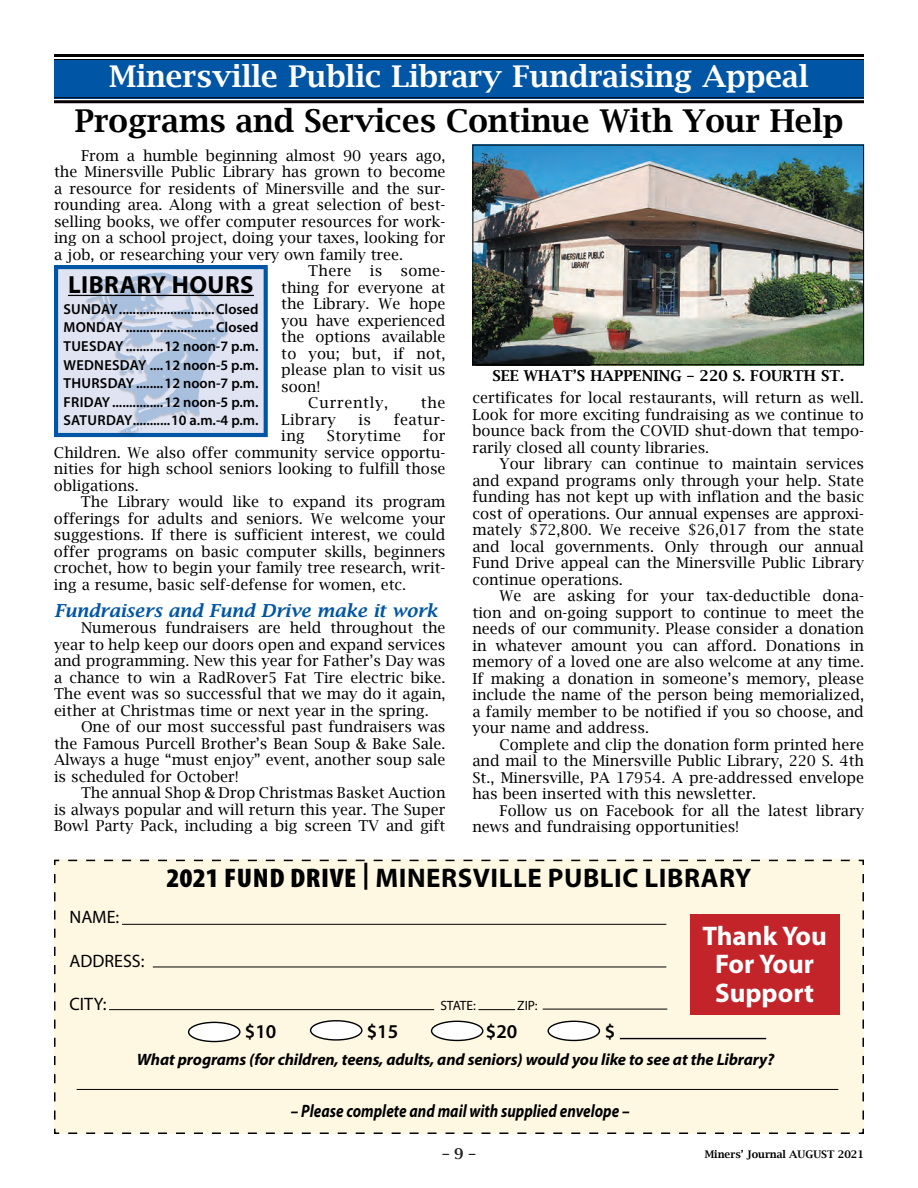
<style>
.page{position:relative;width:918px;height:1188px;background:#fff}
.page>*{position:absolute;margin:0;border:0;box-sizing:border-box;transform-origin:0 0}
.t1{font:600 31.5px "Lucida Bright";color:#000001}
.t2{font:600 30px "Lucida Bright";color:#fff}
.t3{font:700 27px "Myriad Pro";letter-spacing:.02em;color:#000001}
.t4{font:700 27px/28.5px "Myriad Pro";color:#fff;text-align:center}
.t5{font:700 24.9px "Myriad Pro";letter-spacing:.02em;color:#000001}
.t6{font:600 19.65px "Myriad Pro";color:#000001}
.t7{font:italic 700 18px "Myriad Pro";color:#000001;scale:.84 1}
.t8{font:italic 600 18px "Lucida Bright";color:#0155a5}
.t9{font:18px "Myriad Pro";color:#000001}
.t10{font:italic 700 16.5px "Myriad Pro";letter-spacing:-.01em;color:#000001}
.t11{font:15px/16.5px "Lucida Bright";color:#000001;text-align:justify}
.t12{font:600 15px "Lucida Bright";color:#000001}
.t13{font:15px "Lucida Bright";letter-spacing:.03em;color:#000001}
.t14{font:15px "Lucida Bright";letter-spacing:.025em;color:#000001}
.t15{font:15px "Lucida Bright";letter-spacing:.05em;color:#000001}
.t16{font:600 15px "Lucida Bright";color:#231f20}
.t17{font:600 14.55px "Myriad Pro";letter-spacing:.02em;color:#000001}
.t18{font:13.5px "Myriad Pro";color:#000001}
.t19{font:600 10.5px "Lucida Bright";color:#000001}
.s1{font-weight:900;font-stretch:condensed}
</style>
<div class="page">
<div style="left:54px;top:859px;width:810px;height:275px;background:#fef8e3"></div>
<div style="left:54px;top:59px;width:810px;height:39px;background:#0155a5"></div>
<hr style="left:54px;top:54px;width:810px;height:3px;background:#000001">
<hr style="left:54px;top:59px;width:810px;height:1px;background:#000001">
<hr style="left:54px;top:97px;width:810px;height:1px;background:#000001">
<hr style="left:54px;top:100px;width:810px;height:3px;background:#000001">
<div style="left:54px;top:265px;width:214px;height:172px;background:#e0e4f2;border:4px solid #0155a5"></div>
<div style="left:85px;top:276px;width:144px;height:160px;background:#231f20;opacity:.75"></div>
<img style="left:86px;top:272px;width:150px;height:161px">
<hr style="left:68px;top:295px;width:186px;height:1px;background:#000001">
<img style="left:474px;top:147px;width:388px;height:216px">
<div style="left:472px;top:145px;width:392px;height:220px;border:1px solid #000001"></div>
<hr style="left:543px;top:1009px;width:124px;height:1px;background:#000001">
<hr style="left:153px;top:967px;width:513px;height:1px;background:#000001">
<hr style="left:122px;top:924px;width:544px;height:1px;background:#000001">
<hr style="left:478px;top:1009px;width:37px;height:1px;background:#000001">
<hr style="left:109px;top:1009px;width:325px;height:1px;background:#000001">
<hr style="left:620px;top:1038px;width:146px;height:1px;background:#000001">
<div style="left:189px;top:1022px;width:51px;height:20px;background:#fff;border-radius:50%"></div>
<div style="left:188px;top:1022px;width:53px;height:20px;border:1px solid #000001;border-radius:50%"></div>
<div style="left:311px;top:1021px;width:51px;height:19px;background:#fff;border-radius:50%"></div>
<div style="left:310px;top:1020px;width:53px;height:21px;border:1px solid #000001;border-radius:50%"></div>
<div style="left:432px;top:1021px;width:51px;height:19px;background:#fff;border-radius:50%"></div>
<div style="left:431px;top:1021px;width:52px;height:20px;border:1px solid #000001;border-radius:50%"></div>
<div style="left:548px;top:1021px;width:51px;height:19px;background:#fff;border-radius:50%"></div>
<div style="left:547px;top:1021px;width:53px;height:20px;border:1px solid #000001;border-radius:50%"></div>
<hr style="left:77px;top:1089px;width:761px;height:1px;background:#000001">
<div style="left:690px;top:914px;width:149px;height:101px;background:#c2242a"></div>
<h2 class="t2" style="left:109px;top:59px;width:701px">Minersville Public Library Fundraising Appeal</h2>
<h1 class="t1" style="left:75px;top:103px;width:770px">Programs and Services Continue With Your Help</h1>
<p class="t11" style="left:81px;top:147px;width:366px">From a humble beginning almost 90 years ago,</p>
<p class="t11" style="left:54px;top:163px;width:393px">the Minersville Public Library has grown to become</p>
<p class="t11" style="left:54px;top:180px;width:393px">a resource for residents of Minersville and the sur-</p>
<p class="t11" style="left:54px;top:196px;width:393px">rounding area. Along with a great selection of best-</p>
<p class="t11" style="left:54px;top:213px;width:393px">selling books, we offer computer resources for work-</p>
<p class="t11" style="left:54px;top:229px;width:393px">ing on a school project, doing your taxes, looking for</p>
<p class="t11" style="left:54px;top:246px;width:351px">a job, or researching your very own family tree.</p>
<p class="t14" style="left:308px;top:262px;width:139px">There is some-</p>
<p class="t11" style="left:281px;top:279px;width:166px">thing for everyone at</p>
<p class="t11" style="left:281px;top:295px;width:166px">the Library. We hope</p>
<p class="t11" style="left:281px;top:312px;width:166px">you have experienced</p>
<p class="t11" style="left:281px;top:328px;width:166px">the options available</p>
<p class="t11" style="left:281px;top:345px;width:166px">to you; but, if not,</p>
<p class="t11" style="left:281px;top:361px;width:166px">please plan to visit us</p>
<p class="t11" style="left:281px;top:378px;width:41px">soon!</p>
<p class="t15" style="left:308px;top:394px;width:82px">Currently,</p>
<p class="t11" style="left:421px;top:394px;width:26px">the</p>
<p class="t13" style="left:281px;top:411px;width:56px">Library</p>
<p class="t11" style="left:358px;top:411px;width:14px">is</p>
<p class="t11" style="left:394px;top:411px;width:53px">featur-</p>
<p class="t11" style="left:281px;top:427px;width:25px">ing</p>
<p class="t13" style="left:327px;top:427px;width:76px">Storytime</p>
<h3 class="t5" style="left:68px;top:268px;width:185px">LI BRARY HOURS</h3>
<p class="t17" style="left:63px;top:301px;width:56px">Sunday</p>
<p class="t17" style="left:216px;top:301px;width:44px">Closed</p>
<p class="t17" style="left:63px;top:319px;width:61px">Monday</p>
<p class="t17" style="left:216px;top:319px;width:44px">Closed</p>
<p class="t17" style="left:63px;top:338px;width:61px">Tuesday</p>
<p class="t17" style="left:165px;top:338px;width:95px">12 noon-7 p.m.</p>
<p class="t17" style="left:63px;top:357px;width:84px">Wednesday</p>
<p class="t17" style="left:165px;top:357px;width:95px">12 noon-5 p.m.</p>
<p class="t17" style="left:63px;top:375px;width:72px">Thursday</p>
<p class="t17" style="left:165px;top:375px;width:95px">12 noon-7 p.m.</p>
<p class="t17" style="left:63px;top:394px;width:48px">Friday</p>
<p class="t17" style="left:165px;top:394px;width:95px">12 noon-5 p.m.</p>
<p class="t17" style="left:64px;top:412px;width:71px">Saturday</p>
<p class="t17" style="left:171px;top:412px;width:89px">10 a.m.-4 p.m.</p>
<p class="t11" style="left:54px;top:427px;width:393px;text-indent:369px">for Children. We also offer community service opportu&shy;nities for high school seniors looking to fulfill those obligations.</p>
<p class="t11" style="left:54px;top:493px;width:393px;text-indent:27px">The Library would like to expand its program offerings for adults and seniors. We welcome your suggestions. If there is sufficient interest, we could offer programs on basic computer skills, beginners crochet, how to begin your family tree research, writ&shy;ing a resume, basic self-defense for women, etc.</p>
<p class="t8" style="left:54px;top:600px;width:385px">Fundraisers and Fund Drive make it work</p>
<p class="t11" style="left:54px;top:619px;width:393px;text-indent:27px">Numerous fundraisers are held throughout the year to help keep our doors open and expand services and programming. New this year for Father’s Day was a chance to win a RadRover5 Fat Tire electric bike.<br>The event was so successful that we may do it again, either at Christmas time or next year in the spring.</p>
<p class="t11" style="left:54px;top:718px;width:393px;text-indent:27px">One of our most successful past fundraisers was the Famous Purcell Brother’s Bean Soup &amp; Bake Sale.<br>Always a huge “must enjoy” event, another soup sale is scheduled for October!</p>
<p class="t11" style="left:54px;top:784px;width:393px;text-indent:27px">The annual Shop &amp; Drop Christmas Basket Auction is always popular and will return this year. The Super Bowl Party Pack, including a big screen TV and gift</p>
<p class="t12" style="left:492px;top:367px;width:110px">See What’s Happ</p>
<p class="t12" style="left:633px;top:367px;width:20px">enin</p>
<p class="t12" style="left:671px;top:367px;width:175px">g – 220 S. Fourth St.</p>
<p class="t11" style="left:472px;top:389px;width:393px">certificates for local restaurants, will return as well.<br>Look for more exciting fundraising as we continue to bounce back from the COVID shut-down that tempo&shy;rarily closed all county libraries.</p>
<p class="t11" style="left:472px;top:455px;width:393px;text-indent:27px">Your library can continue to maintain services and expand programs only through your help. State funding has not kept up with inflation and the basic cost of operations. Our annual expenses are approxi&shy;mately $72,800. We receive $26,017 from the state and local governments. Only through our annual Fund Drive appeal can the Minersville Public Library continue operations.</p>
<p class="t11" style="left:472px;top:587px;width:393px;text-indent:27px">We are asking for your tax-deductible dona&shy;tion and on-going support to continue to meet the needs of our community. Please consider a donation in whatever amount you can afford. Donations in memory of a loved one are also welcome at any time.<br>If making a donation in someone’s memory, please include the name of the person being memorialized, a family member to be notified if you so choose, and your name and address.</p>
<p class="t11" style="left:472px;top:736px;width:393px;text-indent:27px">Complete and clip the donation form printed here and mail to the Minersville Public Library, 220 S. 4th St., Minersville, PA 17954. A pre-addressed envelope has been inserted with this newsletter.</p>
<p class="t11" style="left:472px;top:802px;width:393px;text-indent:27px">Follow us on Facebook for all the latest library news and fundraising opportunities!</p>
<h3 class="t3" style="left:166px;top:860px;width:584px"><span class="s1">2021 FUND DRIVE</span> | MI NERSVILLE PU BLIC LI BRARY</h3>
<p class="t9" style="left:70px;top:906px;width:51px">NAME:</p>
<p class="t9" style="left:70px;top:949px;width:77px">ADDRESS:</p>
<p class="t9" style="left:70px;top:993px;width:39px">CITY:</p>
<p class="t18" style="left:440px;top:997px;width:37px">STATE:</p>
<p class="t18" style="left:517px;top:997px;width:22px">ZIP:</p>
<h3 class="t6" style="left:245px;top:1020px;width:33px">$10</h3>
<h3 class="t6" style="left:367px;top:1020px;width:33px">$15</h3>
<h3 class="t6" style="left:486px;top:1020px;width:33px">$20</h3>
<h3 class="t6" style="left:605px;top:1020px;width:12px">$</h3>
<h3 class="t4" style="left:702px;top:920px;width:126px">THANK YOU<br>FOR YOUR<br>SUPPORT</h3>
<p class="t10" style="left:137px;top:1049px;width:639px">What programs (for children, teens, adults, and seniors) would you like to see at the Library?</p>
<p class="t7" style="left:291px;top:1099px;width:405px">– Please complete and mail with supplied envelope –</p>
<p class="t16" style="left:442px;top:1145px;width:35px">– 9 –</p>
<p class="t19" style="left:705px;top:1149px;width:102px">Miners’ Journal AUGUS</p>
<p class="t19" style="left:827px;top:1149px;width:38px">T 2021</p>
</div>
